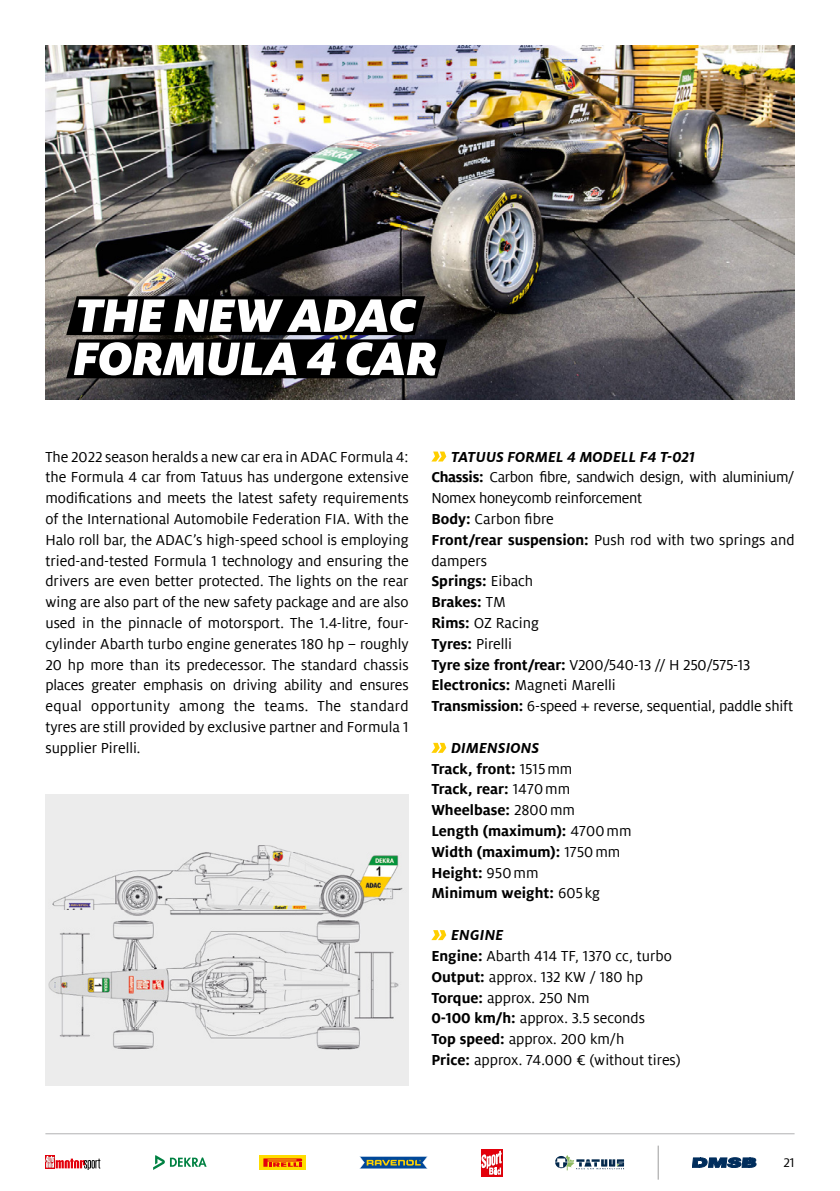
<style>
.page{position:relative;width:840px;height:1191px;background:#fff}
.page>*{position:absolute;margin:0;border:0;box-sizing:border-box;transform-origin:0 0}
.t1{font:italic 900 52px/43.2px "Milo ADAC";letter-spacing:-.02em;color:#fff}
.t2{font:16px/20.8px "Milo ADAC";color:#000}
.t3{font:700 16px/20.8px "Milo ADAC";color:#000}
.t4{font:14px "Milo ADAC";color:#000}
.s1{font-weight:700;font-style:italic}
.s2{font-weight:700}
.s3{font-style:italic}
.s4{font-weight:400}
</style>
<div class="page">
<hr style="left:45px;top:1133px;width:749px;height:1px;background:#b1b2b3">
<img style="left:45px;top:45px;width:749px;height:354px">
<img style="left:48px;top:794px;width:360px;height:291px">
<svg style="left:431px;top:451px;width:15px;height:10px"></svg>
<svg style="left:431px;top:743px;width:15px;height:10px"></svg>
<svg style="left:431px;top:930px;width:15px;height:10px"></svg>
<svg style="left:66px;top:296px;width:381px;height:82px;background:#080808"></svg>
<svg style="left:692px;top:1157px;width:63px;height:10px"></svg>
<hr style="left:657px;top:1145px;width:1px;height:34px;background:#9c9c9d">
<svg style="left:481px;top:1149px;width:21px;height:27px"></svg>
<img style="left:501px;top:1150px;width:1px;height:19px">
<svg style="left:481px;top:1150px;width:20px;height:25px"></svg>
<svg style="left:359px;top:1156px;width:69px;height:13px"></svg>
<svg style="left:259px;top:1155px;width:47px;height:14px"></svg>
<svg style="left:263px;top:1158px;width:39px;height:8px"></svg>
<svg style="left:153px;top:1155px;width:53px;height:15px"></svg>
<div style="left:45px;top:1155px;width:10px;height:13px;background:#e3000b"></div>
<svg style="left:45px;top:1156px;width:55px;height:14px"></svg>
<svg style="left:555px;top:1155px;width:69px;height:15px"></svg>
<h1 class="t1" style="left:73px;top:293px;width:366px">THE NEW ADAC<br>FORMULA 4 CAR</h1>
<p class="t2" style="left:45px;top:446px;width:364px;text-align:justify">The 2022 season heralds a new car era in ADAC Formula 4: the Formula 4 car from Tatuus has undergone extensive modifications and meets the latest safety requirements of the International Automobile Federation FIA. With the Halo roll bar, the ADAC’s high-speed school is employing tried-and-tested Formula 1 technology and ensuring the drivers are even better protected. The lights on the rear wing are also part of the new safety package and are also used in the pinnacle of motorsport. The 1.4-litre, four&shy;cylinder Abarth turbo engine generates 180 hp – roughly 20 hp more than its predecessor. The standard chassis places greater emphasis on driving ability and ensures equal opportunity among the teams. The standard tyres are still provided by exclusive partner and Formula 1 supplier Pirelli.</p>
<p class="t2" style="left:431px;top:446px;width:364px;text-indent:20px"><span class="s1">TATUUS FORMEL 4 MODELL F4 T-021<br></span><span class="s2">Chassis:</span> Carbon fibre, sandwich design, with aluminium/<br>Nomex honeycomb reinforcement<br><span class="s2">Body:</span> Carbon fibre<br><span class="s2">Front/rear suspension:</span> Push rod with two springs and dampers<br><span class="s2">Springs:</span> Eibach<br><span class="s2">Brakes:</span> TM<br><span class="s2">Rims:</span> OZ Racing<br><span class="s2">Tyres:</span> Pirelli<br><span class="s2">Tyre size front/rear:</span> V200/540-13 // H 250/575-13<br><span class="s2">Electronics:</span> Magneti Marelli<br><span class="s2">Transmission:</span> 6-speed + reverse, sequential, paddle shift</p>
<p class="t3" style="left:431px;top:737px;width:202px;text-indent:20px"><span class="s3">DIMENSIONS<br></span>Track, front: <span class="s4">1515 mm<br></span>Track, rear: <span class="s4">1470 mm<br></span>Wheelbase: <span class="s4">2800 mm<br></span>Length (maximum): <span class="s4">4700 mm<br></span>Width (maximum): <span class="s4">1750 mm<br></span>Height: <span class="s4">950 mm<br></span>Minimum weight: <span class="s4">605 kg</span></p>
<p class="t2" style="left:431px;top:925px;width:251px;text-indent:20px"><span class="s1">ENGINE<br></span><span class="s2">Engine:</span> Abarth 414 TF, 1370 cc, turbo<br><span class="s2">Output:</span> approx. 132 KW / 180 hp<br><span class="s2">Torque:</span> approx. 250 Nm<br><span class="s2">0-100 km/h:</span> approx. 3.5 seconds<br><span class="s2">Top speed:</span> approx. 200 km/h<br><span class="s2">Price:</span> approx. 74.000 € (without tires)</p>
<p class="t4" style="left:783px;top:1155px;width:13px">21</p>
</div>
